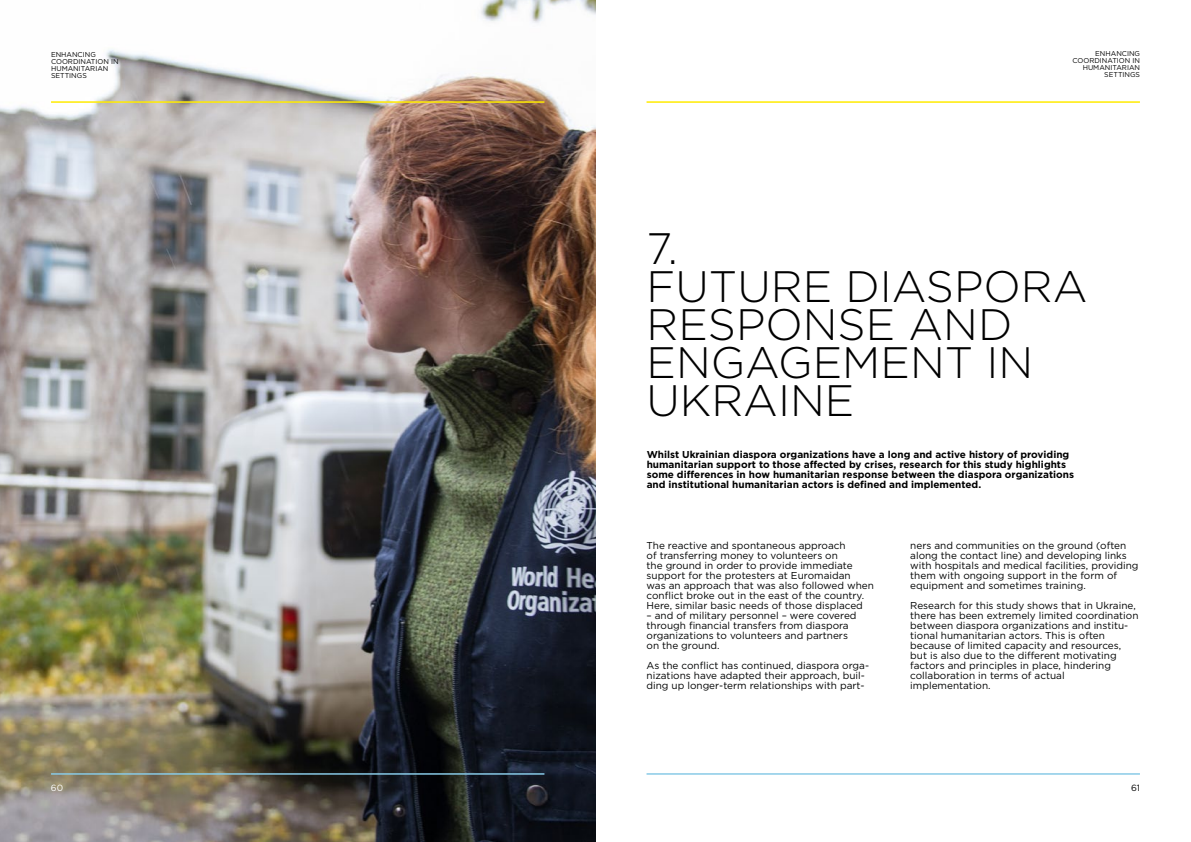
<style>
.page{position:relative;width:1191px;height:842px;background:#fff}
.page>*{position:absolute;margin:0;border:0;box-sizing:border-box;transform-origin:0 0}
.t1{font:300 44px/38px "Gotham";color:#000}
.t2{font:10px/10px "Gotham";color:#010202}
.t3{font:700 10px/10px "Gotham";color:#000}
.t4{font:9px "Gotham";color:#fff}
.t5{font:9px "Gotham";color:#000}
.t6{font:7px/7px "Gotham";color:#000;text-align:right}
</style>
<div class="page">
<img style="left:0;top:0;width:595px;height:842px">
<hr style="left:51px;top:101px;width:493px;height:2px;background:#ffeb01">
<hr style="left:646px;top:101px;width:494px;height:2px;background:#ffeb01">
<hr style="left:51px;top:773px;width:493px;height:2px;background:#88cae7">
<hr style="left:646px;top:773px;width:494px;height:2px;background:#88cae7">
<p class="t6" style="left:51px;top:51px;width:69px;text-align:left">ENHANCING<br>COORDINATION IN<br>HUMANITARIAN<br>SETTINGS</p>
<p class="t6" style="left:1072px;top:50px;width:69px">ENHANCING<br>COORDINATION IN<br>HUMANITARIAN<br>SETTINGS</p>
<h1 class="t1" style="left:646px;top:228px;width:442px">7.<br>FUTURE DIASPORA<br>RESPONSE AND<br>ENGAGEMENT IN<br>UKRAINE</h1>
<p class="t3" style="left:646px;top:449px;width:429px">Whilst Ukrainian diaspora organizations have a long and active history of providing humanitarian support to those affected by crises, research for this study highlights some differences in how humanitarian response between the diaspora organizations and institutional humanitarian actors is defined and implemented.</p>
<p class="t2" style="left:646px;top:540px;width:229px">The reactive and spontaneous approach<br>of transferring money to volunteers on<br>the ground in order to provide immediate support for the protesters at Euromaidan<br>was an approach that was also followed when conflict broke out in the east of the country.<br>Here, similar basic needs of those displaced</p>
<p class="t2" style="left:646px;top:610px;width:212px">– and of military personnel – were covered through financial transfers from diaspora organizations to volunteers and partners on the ground.</p>
<p class="t2" style="left:646px;top:660px;width:224px">As the conflict has continued, diaspora orga&shy;nizations have adapted their approach, buil&shy;ding up longer-term relationships with part-</p>
<p class="t2" style="left:910px;top:540px;width:230px">ners and communities on the ground (often along the contact line) and developing links with hospitals and medical facilities, providing them with ongoing support in the form of equipment and sometimes training.</p>
<p class="t2" style="left:910px;top:600px;width:230px">Research for this study shows that in Ukraine, there has been extremely limited coordination between diaspora organizations and institu&shy;tional humanitarian actors. This is often because of limited capacity and resources, but is also due to the different motivating factors and principles in place, hindering collaboration in terms of actual implementation.</p>
<p class="t4" style="left:51px;top:782px;width:14px">60</p>
<p class="t5" style="left:1131px;top:782px;width:10px">61</p>
</div>
